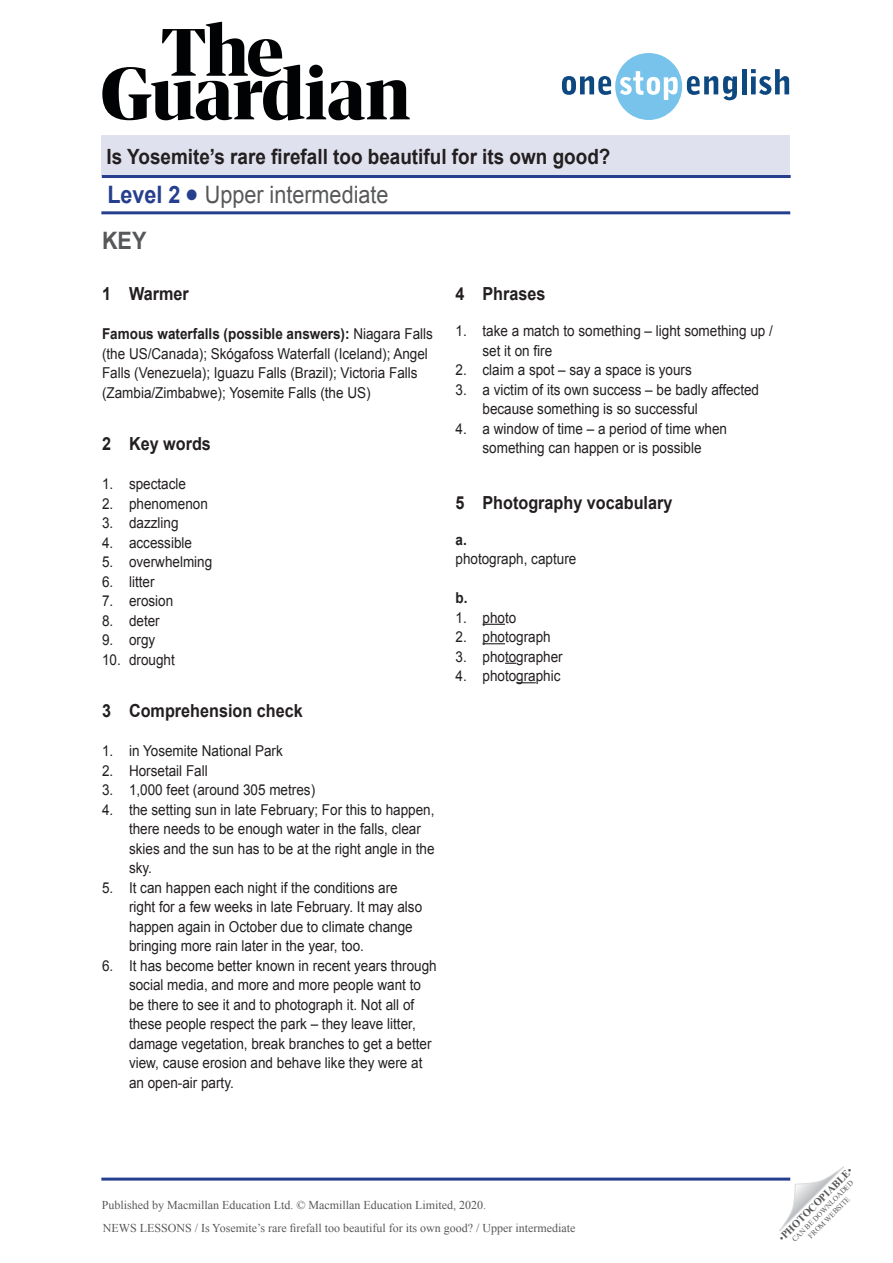
<style>
.page{position:relative;width:893px;height:1263px;background:#fff}
.page>*{position:absolute;margin:0;border:0;box-sizing:border-box;transform-origin:0 0}
.t1{font:24px/46.7px "Arial";color:#57585a;scale:.9 1}
.t2{font:700 21px "Arial";color:#231f20;scale:.9 1}
.body_text{font:700 18px "Arial";color:#231f20;scale:.9 1}
.body_text-2{font:15px/19.5px "Arial";color:#231f20;scale:.9 1}
.body_text-3{font:700 15px "Arial";color:#231f20;scale:.9 1}
.t3{font:12px "Times New Roman";color:#57585a}
.t4{font:700 10.5px "Times New Roman";color:#57585a}
.t5{font:7.5px/9px "Times New Roman";color:#57585a;text-align:center}
.s1{font-weight:700;color:#253f8e}
.s2{color:#253f8e}
.s3{font-weight:700}
.s4{font-weight:400}
</style>
<div class="page">
<div style="left:101px;top:135px;width:689px;height:40px;background:#e0e1ee"></div>
<svg style="left:779px;top:1167px;width:65px;height:64px"></svg>
<hr style="left:102px;top:175px;width:689px;height:3px;background:#253f8e">
<hr style="left:101px;top:211px;width:689px;height:3px;background:#253f8e">
<hr style="left:101px;top:1177px;width:689px;height:3px;background:#253f8e">
<svg style="left:562px;top:53px;width:175px;height:67px"></svg>
<hr style="left:742px;top:69px;width:4px;height:25px;background:#0e4880">
<svg style="left:751px;top:69px;width:38px;height:26px"></svg>
<svg style="left:102px;top:22px;width:308px;height:98px"></svg>
<svg style="left:482px;top:624px;width:23px;height:1px"></svg>
<svg style="left:482px;top:643px;width:23px;height:1px"></svg>
<svg style="left:516px;top:682px;width:20px;height:1px"></svg>
<h2 class="t2" style="left:107px;top:142px;width:561px">Is Yosemite’s rare firefall too beautiful for its own good?</h2>
<h1 class="t1" style="left:102px;top:171px;width:320px"><span class="s1">Level 2</span> <span class="s2">●</span> Upper intermediate<br><span class="s3">KEY</span></h1>
<p class="body_text" style="left:102px;top:282px;width:98px">1 Warmer</p>
<p class="body_text-2" style="left:102px;top:324px;width:369px"><span class="s3">Famous waterfalls (possible answers):</span> Niagara Falls (the US/Canada); Skógafoss Waterfall (Iceland); Angel Falls (Venezuela); Iguazu Falls (Brazil); Victoria Falls (Zambia/Zimbabwe); Yosemite Falls (the US)</p>
<p class="body_text" style="left:102px;top:432px;width:123px">2 Key words</p>
<p class="body_text-2" style="left:102px;top:474px;width:95px">1. spectacle</p>
<p class="body_text-2" style="left:102px;top:494px;width:119px">2. phenomenon</p>
<p class="body_text-2" style="left:102px;top:513px;width:87px">3. dazzling</p>
<p class="body_text-2" style="left:102px;top:533px;width:102px">4. accessible</p>
<p class="body_text-2" style="left:102px;top:552px;width:124px">5. overwhelming</p>
<p class="body_text-2" style="left:102px;top:572px;width:60px">6. litter</p>
<p class="body_text-2" style="left:102px;top:591px;width:81px">7. erosion</p>
<p class="body_text-2" style="left:102px;top:611px;width:66px">8. deter</p>
<p class="body_text-2" style="left:102px;top:630px;width:61px">9. orgy</p>
<p class="body_text-2" style="left:102px;top:650px;width:82px">10. drought</p>
<p class="body_text" style="left:102px;top:699px;width:225px">3 Comprehension check</p>
<p class="body_text-2" style="left:102px;top:741px;width:202px">1. in Yosemite National Park</p>
<p class="body_text-2" style="left:102px;top:761px;width:119px">2. Horsetail Fall</p>
<p class="body_text-2" style="left:102px;top:780px;width:238px">3. 1,000 feet (around 305 metres)</p>
<p class="body_text-2" style="left:129px;top:800px;width:341px;text-indent:-27px">4. the setting sun in late February; For this to happen, there needs to be enough water in the falls, clear skies and the sun has to be at the right angle in the sky.</p>
<p class="body_text-2" style="left:129px;top:878px;width:327px;text-indent:-27px">5. It can happen each night if the conditions are right for a few weeks in late February. It may also happen again in October due to climate change bringing more rain later in the year, too.</p>
<p class="body_text-2" style="left:129px;top:956px;width:343px;text-indent:-27px">6. It has become better known in recent years through social media, and more and more people want to be there to see it and to photograph it. Not all of these people respect the park – they leave litter, damage vegetation, break branches to get a better view, cause erosion and behave like they were at an open-air party.</p>
<p class="body_text" style="left:455px;top:282px;width:102px">4 Phrases</p>
<p class="body_text-2" style="left:482px;top:321px;width:324px;text-indent:-27px">1. take a match to something – light something up / set it on fire</p>
<p class="body_text-2" style="left:455px;top:360px;width:264px">2. claim a spot – say a space is yours</p>
<p class="body_text-2" style="left:482px;top:380px;width:309px;text-indent:-27px">3. a victim of its own success – be badly affected because something is so successful</p>
<p class="body_text-2" style="left:455px;top:419px;width:303px;text-align:center">4. a window of time – a period of time when something can happen or is possible</p>
<p class="body_text" style="left:455px;top:490px;width:243px">5 Photography vocabulary</p>
<p class="body_text-3" style="left:455px;top:529px;width:14px">a.</p>
<p class="body_text-2" style="left:455px;top:549px;width:136px">photograph, capture</p>
<p class="body_text-3" style="left:455px;top:588px;width:15px">b.</p>
<p class="body_text-2" style="left:455px;top:608px;width:69px">1. photo</p>
<p class="body_text-2" style="left:455px;top:627px;width:107px">2. photograph</p>
<p class="body_text-2" style="left:455px;top:647px;width:121px">3. photographer</p>
<p class="body_text-2" style="left:455px;top:666px;width:118px">4. photographic</p>
<p class="t3" style="left:102px;top:1197px;width:386px">Published by Macmillan Education Ltd. © Macmillan Education Limited, 2020.</p>
<p class="t3" style="left:103px;top:1220px;width:474px">NEWS LESSONS / Is Yosemite’s rare firefall too beautiful for its own good? / Upper intermediate</p>
<p class="t4" style="left:775px;top:1234px;width:101px;rotate:-45deg"><span class="s4">•</span>PHOTOCOPIABLE<span class="s4">•</span></p>
<p class="t5" style="left:790px;top:1237px;width:85px;rotate:-45deg">CAN BE DOWNLOADED<br>FROM WEBSITE</p>
</div>
